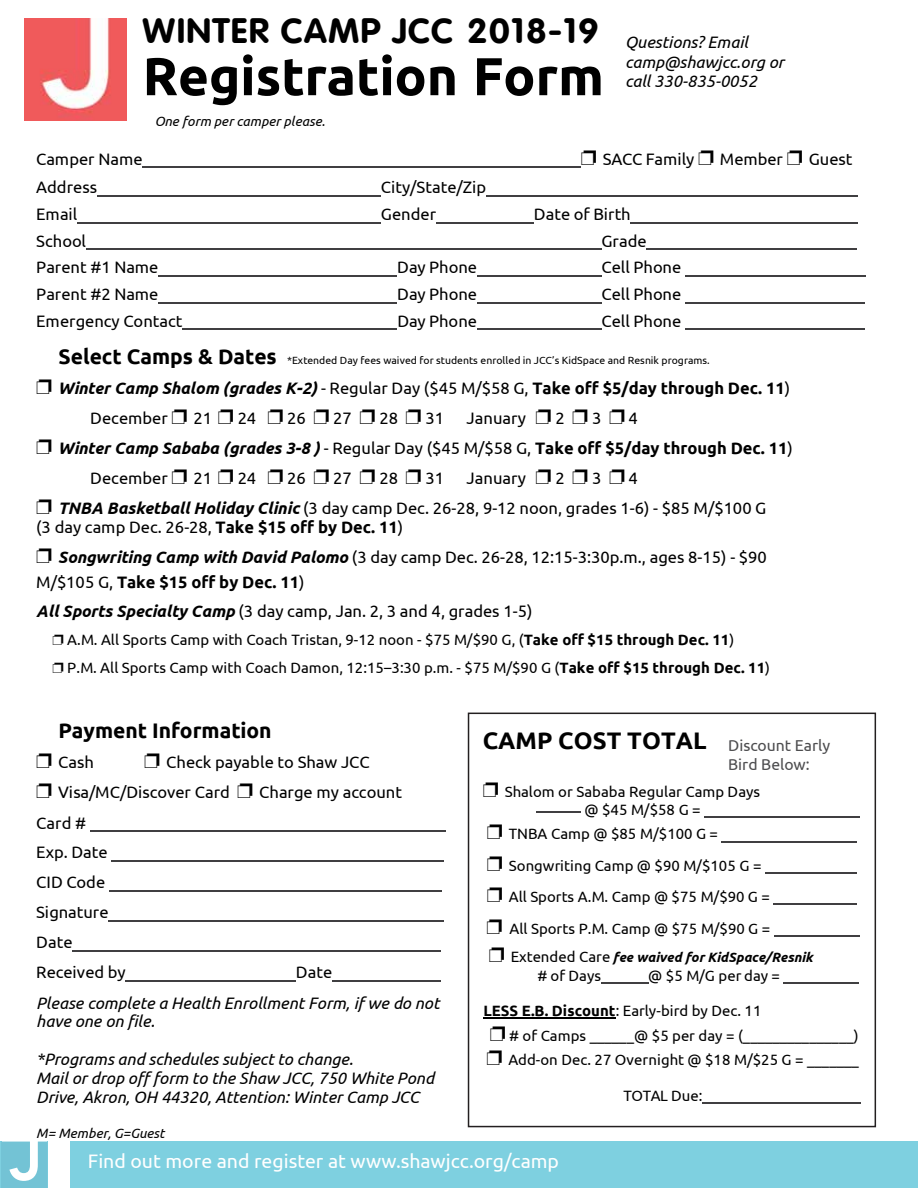
<style>
.page{position:relative;width:918px;height:1188px;background:#fff}
.page>*{position:absolute;margin:0;border:0;box-sizing:border-box;transform-origin:0 0}
.t1{font:700 53.25px "Ubuntu";letter-spacing:-.005em;color:#000}
.t2{font:34.5px "VAG Rounded Bold";letter-spacing:.035em;color:#000;scale:1.04 1}
.t3{font:700 24px "Ubuntu";color:#000}
.t4{font:700 21px "Ubuntu";color:#000}
.t5{font:19.5px "Ubuntu";color:#fff}
.t6{font:16.5px/29.8px "Ubuntu";color:#000}
.t7{font:italic 16.5px/19.6px "Ubuntu";color:#000}
.t8{font:italic 700 16.5px "Ubuntu";color:#000}
.t9{font:15.75px/19.5px "Ubuntu";color:#4d4d4f}
.t10{font:15px/31.5px "Ubuntu";color:#000}
.t11{font:15px "Ubuntu";letter-spacing:-.02em;color:#000}
.t12{font:italic 13.5px "Ubuntu";color:#000}
.t13{font:italic 700 13.5px "Ubuntu";color:#000}
.t14{font:10.5px "Ubuntu";letter-spacing:-.005em;color:#000}
.s1{font-weight:700;font-size:21px}
.s2{font-weight:700;font-style:italic}
.s3{font-weight:700}
.s4{font-weight:400;font-style:normal}
.s5{font-style:normal}
.s6{font-weight:400;font-style:normal;font-size:15px}
</style>
<div class="page">
<div style="left:0;top:1142px;width:48px;height:46px;background:#7ed0e0"></div>
<div style="left:70px;top:1142px;width:848px;height:46px;background:#7ed0e0"></div>
<svg style="left:1px;top:1142px;width:46px;height:46px"></svg>
<hr style="left:142px;top:166px;width:439px;height:2px;background:#403f41">
<hr style="left:97px;top:195px;width:284px;height:2px;background:#403f41">
<hr style="left:486px;top:195px;width:371px;height:2px;background:#403f41">
<hr style="left:77px;top:222px;width:304px;height:1px;background:#403f41">
<hr style="left:436px;top:222px;width:98px;height:1px;background:#403f41">
<hr style="left:631px;top:222px;width:227px;height:1px;background:#403f41">
<hr style="left:86px;top:249px;width:515px;height:1px;background:#403f41">
<hr style="left:646px;top:249px;width:211px;height:1px;background:#403f41">
<hr style="left:158px;top:275px;width:239px;height:2px;background:#403f41">
<hr style="left:477px;top:275px;width:124px;height:2px;background:#403f41">
<hr style="left:685px;top:275px;width:180px;height:2px;background:#403f41">
<hr style="left:158px;top:302px;width:239px;height:1px;background:#403f41">
<hr style="left:477px;top:302px;width:124px;height:1px;background:#403f41">
<hr style="left:685px;top:302px;width:180px;height:1px;background:#403f41">
<hr style="left:182px;top:329px;width:215px;height:1px;background:#403f41">
<hr style="left:477px;top:329px;width:124px;height:1px;background:#403f41">
<hr style="left:685px;top:329px;width:180px;height:1px;background:#403f41">
<hr style="left:90px;top:831px;width:356px;height:1px;background:#403f41">
<hr style="left:111px;top:860px;width:333px;height:2px;background:#403f41">
<hr style="left:109px;top:890px;width:333px;height:2px;background:#403f41">
<hr style="left:109px;top:920px;width:335px;height:2px;background:#403f41">
<hr style="left:72px;top:950px;width:369px;height:1px;background:#403f41">
<hr style="left:126px;top:980px;width:170px;height:1px;background:#403f41">
<hr style="left:332px;top:980px;width:109px;height:1px;background:#403f41">
<div style="left:468px;top:713px;width:408px;height:414px;border:2px solid #231f20"></div>
<hr style="left:537px;top:812px;width:44px;height:1px;background:#403f41">
<hr style="left:704px;top:816px;width:155px;height:2px;background:#403f41">
<hr style="left:722px;top:841px;width:135px;height:1px;background:#403f41">
<hr style="left:765px;top:872px;width:92px;height:2px;background:#403f41">
<hr style="left:774px;top:904px;width:83px;height:1px;background:#403f41">
<hr style="left:774px;top:935px;width:85px;height:2px;background:#403f41">
<hr style="left:601px;top:983px;width:47px;height:1px;background:#403f41">
<hr style="left:783px;top:983px;width:76px;height:1px;background:#403f41">
<hr style="left:483px;top:1018px;width:133px;height:1px;background:#000">
<hr style="left:703px;top:1102px;width:158px;height:1px;background:#403f41">
<img style="left:24px;top:18px;width:102px;height:102px">
<h2 class="t2" style="left:143px;top:11px;width:440px">WINTER CAMP JCC 2018-19</h2>
<h1 class="t1" style="left:143px;top:44px;width:463px">Registration Form</h1>
<p class="t12" style="left:155px;top:113px;width:172px">One form per camper please.</p>
<p class="t7" style="left:625px;top:32px;width:160px">Questions? Email camp@shawjcc.org or call 330-835-0052</p>
<p class="t6" style="left:36px;top:143px;width:108px">Camper Name</p>
<p class="t6" style="left:603px;top:143px;width:251px">SACC Family Member Guest</p>
<p class="t6" style="left:36px;top:172px;width:62px">Address</p>
<p class="t6" style="left:381px;top:172px;width:107px">City/State/Zip</p>
<p class="t6" style="left:36px;top:199px;width:43px">Email</p>
<p class="t6" style="left:381px;top:199px;width:57px">Gender</p>
<p class="t6" style="left:534px;top:199px;width:98px">Date of Birth</p>
<p class="t6" style="left:36px;top:225px;width:51px">School</p>
<p class="t6" style="left:601px;top:225px;width:47px">Grade</p>
<p class="t6" style="left:36px;top:252px;width:124px">Parent #1 Name</p>
<p class="t6" style="left:397px;top:252px;width:81px">Day Phone</p>
<p class="t6" style="left:601px;top:252px;width:81px">Cell Phone</p>
<p class="t6" style="left:36px;top:279px;width:124px">Parent #2 Name</p>
<p class="t6" style="left:397px;top:279px;width:81px">Day Phone</p>
<p class="t6" style="left:601px;top:279px;width:81px">Cell Phone</p>
<p class="t6" style="left:36px;top:306px;width:148px">Emergency Contact</p>
<p class="t6" style="left:397px;top:306px;width:81px">Day Phone</p>
<p class="t6" style="left:601px;top:306px;width:81px">Cell Phone</p>
<p class="t14" style="left:59px;top:354px;width:653px"><span class="s1">Select Camps &amp; Dates</span> *Extended Day fees waived for students enrolled in JCC’s KidSpace and Resnik programs.</p>
<p class="t6" style="left:90px;top:372px;width:701px;text-indent:-32px"><span class="s2">Winter Camp Shalom (grades K-2)</span> - Regular Day ($45 M/$58 G, <span class="s3">Take off $5/day through Dec. 11</span>)<br>December 21</p>
<p class="t6" style="left:238px;top:403px;width:20px">24</p>
<p class="t6" style="left:287px;top:403px;width:20px">26</p>
<p class="t6" style="left:333px;top:403px;width:20px">27</p>
<p class="t6" style="left:379px;top:403px;width:20px">28</p>
<p class="t6" style="left:425px;top:403px;width:20px">31</p>
<p class="t6" style="left:467px;top:403px;width:61px">January</p>
<p class="t6" style="left:555px;top:403px;width:11px">2</p>
<p class="t6" style="left:592px;top:403px;width:11px">3</p>
<p class="t6" style="left:629px;top:403px;width:11px">4</p>
<p class="t8" style="left:58px;top:438px;width:736px">Winter Camp Sababa (grades 3-8 ) <span class="s4">- Regular Day ($45 M/$58 G,</span> <span class="s5">Take off $5/day through Dec. 11</span><span class="s4">)</span></p>
<p class="t6" style="left:90px;top:463px;width:123px">December 21</p>
<p class="t6" style="left:238px;top:463px;width:20px">24</p>
<p class="t6" style="left:287px;top:463px;width:20px">26</p>
<p class="t6" style="left:333px;top:463px;width:20px">27</p>
<p class="t6" style="left:379px;top:463px;width:20px">28</p>
<p class="t6" style="left:425px;top:463px;width:20px">31</p>
<p class="t6" style="left:467px;top:463px;width:61px">January</p>
<p class="t6" style="left:555px;top:463px;width:11px">2</p>
<p class="t6" style="left:592px;top:463px;width:11px">3</p>
<p class="t6" style="left:58px;top:462px;width:710px;text-indent:570px">4<br><span class="s2">TNBA Basketball Holiday Clinic</span> (3 day camp Dec. 26-28, 9-12 noon, grades 1-6) - $85 M/$100 G</p>
<p class="t6" style="left:58px;top:511px;width:710px;text-indent:-22px">(3 day camp Dec. 26-28, <span class="s3">Take $15 off by Dec. 11</span>)<br><span class="s2">Songwriting Camp with David Palomo</span> (3 day camp Dec. 26-28, 12:15-3:30p.m., ages 8-15) - $90</p>
<p class="t6" style="left:36px;top:567px;width:498px;line-height:29.1px">M/$105 G, <span class="s3">Take $15 off by Dec. 11</span>)<br><span class="s2">All Sports Specialty Camp</span> (3 day camp, Jan. 2, 3 and 4, grades 1-5)</p>
<p class="t10" style="left:67px;top:626px;width:704px;line-height:27.8px">A.M. All Sports Camp with Coach Tristan, 9-12 noon - $75 M/$90 G, (<span class="s3">Take off $15 through Dec. 11</span>)<br>P.M. All Sports Camp with Coach Damon, 12:15–3:30 p.m. - $75 M/$90 G (<span class="s3">Take off $15 through Dec. 11</span>)</p>
<p class="t4" style="left:58px;top:718px;width:215px">Payment Information</p>
<p class="t6" style="left:58px;top:747px;width:37px">Cash</p>
<p class="t6" style="left:58px;top:747px;width:313px;text-indent:108px">Check payable to Shaw JCC<br>Visa/MC/Discover Card</p>
<p class="t6" style="left:259px;top:777px;width:144px">Charge my account</p>
<p class="t6" style="left:36px;top:807px;width:91px">Card #<br>Exp. Date<br>CID Code<br>Signature<br>Date<br>Received by</p>
<p class="t6" style="left:296px;top:957px;width:38px">Date</p>
<p class="t7" style="left:36px;top:993px;width:405px;line-height:18.3px">Please complete a Health Enrollment Form, if we do not have one on file.</p>
<p class="t7" style="left:36px;top:1049px;width:399px;line-height:19px">*Programs and schedules subject to change.<br>Mail or drop off form to the Shaw JCC, 750 White Pond<br>Drive, Akron, OH 44320, Attention: Winter Camp JCC</p>
<p class="t12" style="left:36px;top:1125px;width:130px">M= Member, G=Guest</p>
<h3 class="t3" style="left:483px;top:726px;width:225px">CAMP COST TOTAL</h3>
<p class="t10" style="left:585px;top:782px;width:177px;line-height:18px;text-indent:-80px">Shalom or Sababa Regular Camp Days @ $45 M/$58 G =</p>
<p class="t10" style="left:509px;top:818px;width:263px">TNBA Camp @ $85 M/$100 G =<br>Songwriting Camp @ $90 M/$105 G =<br>All Sports A.M. Camp @ $75 M/$90 G =<br>All Sports P.M. Camp @ $75 M/$90 G =</p>
<p class="t13" style="left:511px;top:949px;width:303px"><span class="s6">Extended Care</span> fee waived for KidSpace/Resnik</p>
<p class="t10" style="left:537px;top:959px;width:65px"># of Days</p>
<p class="t10" style="left:648px;top:959px;width:133px">@ $5 M/G per day =</p>
<p class="t10" style="left:508px;top:998px;width:352px;line-height:24.6px;text-indent:-25px"><span class="s3">LESS E.B. Discount</span>: Early-bird by Dec. 11<br># of Camps ______@ $5 per day = (_______________)<br>Add-on Dec. 27 Overnight @ $18 M/$25 G = _______</p>
<p class="t11" style="left:623px;top:1086px;width:81px">TOTAL Due:</p>
<p class="t9" style="left:728px;top:735px;width:104px">Discount Early<br>Bird Below:</p>
<p class="t5" style="left:88px;top:1150px;width:473px">Find out more and register at www.shawjcc.org/camp</p>
</div>
